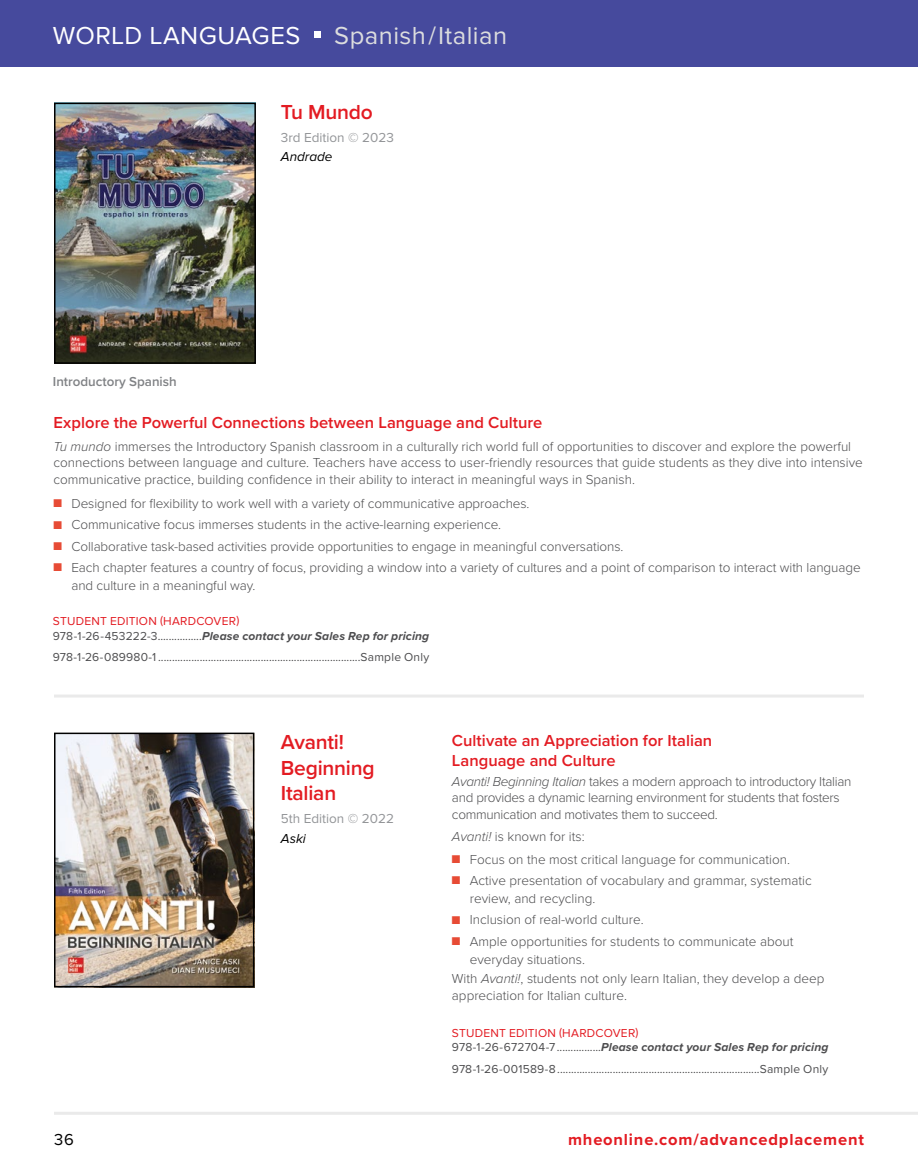
<style>
.page{position:relative;width:918px;height:1175px;background:#fff}
.page>*{position:absolute;margin:0;border:0;box-sizing:border-box;transform-origin:0 0}
.t1{font:25.5px "Proxima Nova";letter-spacing:.02em;color:#dcddde}
.t2{font:25.5px "Proxima Nova";letter-spacing:.02em;color:#fff}
.t3{font:600 21px/25.5px "Proxima Nova";letter-spacing:-.01em;color:#e31b22}
.t4{font:600 16.5px/20.2px "Proxima Nova";color:#e31b22}
.t5{font:700 16.5px "Proxima Nova";letter-spacing:.05em;color:#e31b22}
.t6{font:16.5px "Proxima Nova";color:#000}
.t7{font:300 13.5px/18px "Proxima Nova";color:#4d4d4f}
.t8{font:300 13.5px/16.5px "Proxima Nova";letter-spacing:-.02em;color:#4d4d4f}
.t9{font:13.5px "Proxima Nova";color:#939598}
.t10{font:600 13.5px "Proxima Nova";color:#808285}
.t11{font:italic 13.5px "Proxima Nova";color:#000}
.t12{font:12px "Proxima Nova";letter-spacing:.015em;color:#4d4d4f}
.t13{font:italic 700 12px/14.1px "Proxima Nova";letter-spacing:.01em;color:#4d4d4f}
.s1{font-style:italic}
.s2{color:#e74b35}
.s3{font-weight:400;font-style:normal;color:#e31b22}
.s4{font-weight:400;font-style:normal}
</style>
<div class="page">
<hr style="left:54px;top:1111px;width:864px;height:3px;background:#eaeaea">
<div style="left:0;top:0;width:918px;height:67px;background:#464a9d"></div>
<div style="left:314px;top:31px;width:6px;height:7px;background:#fff"></div>
<hr style="left:54px;top:694px;width:810px;height:3px;background:#eaeaea">
<img style="left:57px;top:735px;width:194px;height:249px">
<div style="left:54px;top:732px;width:200px;height:255px;border:2px solid #000"></div>
<img style="left:57px;top:106px;width:196px;height:255px">
<div style="left:54px;top:103px;width:202px;height:261px;border:2px solid #000"></div>
<h1 class="t2" style="left:53px;top:24px;width:249px">WORLD LANGUAGES</h1>
<h1 class="t1" style="left:334px;top:24px;width:175px">Spanish/Italian</h1>
<h2 class="t3" style="left:281px;top:98px;width:93px">Tu Mundo</h2>
<p class="t9" style="left:281px;top:131px;width:115px">3rd Edition © 2023</p>
<p class="t11" style="left:281px;top:151px;width:53px">Andrade</p>
<p class="t10" style="left:53px;top:372px;width:125px">Introductory Spanish</p>
<p class="t4" style="left:53px;top:411px;width:490px">Explore the Powerful Connections between Language and Culture</p>
<p class="t7" style="left:53px;top:437px;width:811px;line-height:16.5px"><span class="s1">Tu mundo</span> immerses the Introductory Spanish classroom in a culturally rich world full of opportunities to discover and explore the powerful connections between language and culture. Teachers have access to user-friendly resources that guide students as they dive into intensive communicative practice, building confidence in their ability to interact in meaningful ways in Spanish.</p>
<p class="t7" style="left:54px;top:494px;width:476px"><span class="s2">■</span> Designed for flexibility to work well with a variety of communicative approaches.</p>
<p class="t7" style="left:54px;top:515px;width:447px"><span class="s2">■</span> Communicative focus immerses students in the active-learning experience.</p>
<p class="t7" style="left:54px;top:536px;width:570px"><span class="s2">■</span> Collaborative task-based activities provide opportunities to engage in meaningful conversations.</p>
<p class="t7" style="left:71px;top:557px;width:791px;text-indent:-18px"><span class="s2">■</span> Each chapter features a country of focus, providing a window into a variety of cultures and a point of comparison to interact with language and culture in a meaningful way.</p>
<p class="t13" style="left:53px;top:614px;width:378px"><span class="s3">STUDENT EDITION (HARDCOVER)<br></span><span class="s4">978-1-26-453222-3................</span>Please contact your Sales Rep for pricing</p>
<p class="t12" style="left:53px;top:651px;width:378px">978-1-26-089980-1 .........................................................................Sample Only</p>
<h2 class="t3" style="left:281px;top:729px;width:95px">Avanti!<br>Beginning<br>Italian</h2>
<p class="t9" style="left:281px;top:812px;width:115px">5th Edition © 2022</p>
<p class="t11" style="left:281px;top:832px;width:27px">Aski</p>
<p class="t4" style="left:452px;top:729px;width:262px">Cultivate an Appreciation for Italian<br>Language and Culture</p>
<p class="t8" style="left:452px;top:772px;width:401px"><span class="s1">Avanti! Beginning Italian</span> takes a modern approach to introductory Italian and provides a dynamic learning environment for students that fosters communication and motivates them to succeed.</p>
<p class="t7" style="left:452px;top:826px;width:134px"><span class="s1">Avanti!</span> is known for its:</p>
<p class="t7" style="left:452px;top:849px;width:338px"><span class="s2">■</span> Focus on the most critical language for communication.</p>
<p class="t7" style="left:470px;top:871px;width:343px;text-indent:-18px"><span class="s2">■</span> Active presentation of vocabulary and grammar, systematic review, and recycling.</p>
<p class="t7" style="left:452px;top:910px;width:191px"><span class="s2">■</span> Inclusion of real-world culture.</p>
<p class="t7" style="left:470px;top:931px;width:325px;text-indent:-18px"><span class="s2">■</span> Ample opportunities for students to communicate about everyday situations.</p>
<p class="t7" style="left:452px;top:970px;width:374px;line-height:16.5px">With <span class="s1">Avanti!</span>, students not only learn Italian, they develop a deep appreciation for Italian culture.</p>
<p class="t13" style="left:452px;top:1025px;width:378px"><span class="s3">STUDENT EDITION (HARDCOVER)<br></span><span class="s4">978-1-26-672704-7................</span>Please contact your Sales Rep for pricing</p>
<p class="t12" style="left:452px;top:1063px;width:378px">978-1-26-001589-8.........................................................................Sample Only</p>
<p class="t6" style="left:54px;top:1131px;width:21px">36</p>
<p class="t5" style="left:568px;top:1127px;width:297px">mheonline.com/advancedplacement</p>
</div>
